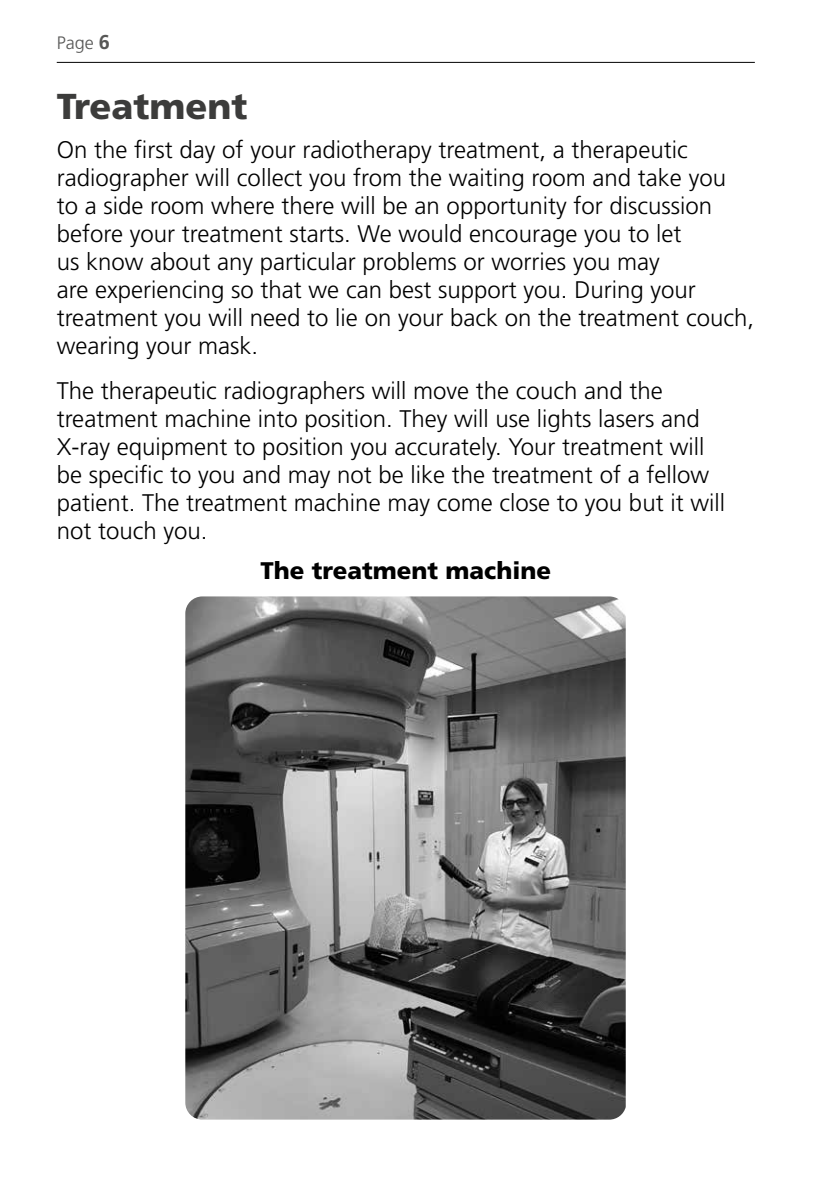
<style>
.page{position:relative;width:840px;height:1191px;background:#fff}
.page>*{position:absolute;margin:0;border:0;box-sizing:border-box;transform-origin:0 0}
.t1{font:900 36px "Frutiger";color:#3c3c3b}
.t2{font:300 24px/28px "Frutiger";color:#000}
.t3{font:900 24px "Frutiger";color:#000}
.t4{font:300 18px "Frutiger";color:#575756}
.s1{font-weight:700;font-size:20px}
</style>
<div class="page">
<hr style="left:57px;top:62px;width:697px;height:1px;background:#000">
<img style="left:185px;top:596px;width:440px;height:523px">
<p class="t4" style="left:57px;top:33px;width:55px">Page <span class="s1">6</span></p>
<h1 class="t1" style="left:57px;top:84px;width:192px">Treatment</h1>
<p class="t2" style="left:57px;top:136px;width:698px">On the first day of your radiotherapy treatment, a therapeutic radiographer will collect you from the waiting room and take you<br>to a side room where there will be an opportunity for discussion before your treatment starts. We would encourage you to let<br>us know about any particular problems or worries you may<br>are experiencing so that we can best support you. During your treatment you will need to lie on your back on the treatment couch, wearing your mask.</p>
<p class="t2" style="left:57px;top:377px;width:669px">The therapeutic radiographers will move the couch and the treatment machine into position. They will use lights lasers and X-ray equipment to position you accurately. Your treatment will be specific to you and may not be like the treatment of a fellow patient. The treatment machine may come close to you but it will not touch you.</p>
<p class="t3" style="left:260px;top:556px;width:292px">The treatment machine</p>
</div>
